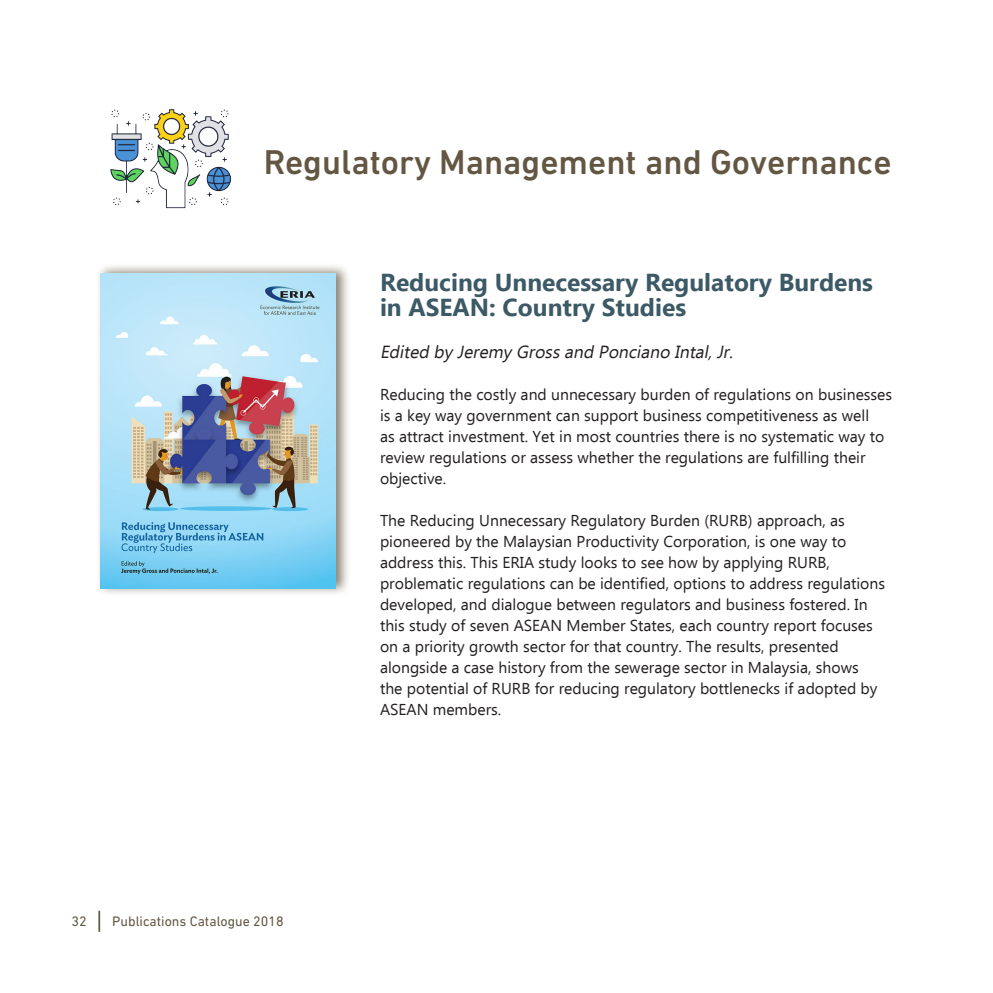
<style>
.page{position:relative;width:993px;height:993px;background:#fff}
.page>*{position:absolute;margin:0;border:0;box-sizing:border-box;transform-origin:0 0}
.t1{font:500 35px "DIN Next LT Pro";color:#635743}
.t2{font:700 24.5px/24.5px "Ebrima";color:#3c5966}
.t3{font:italic 17.5px "Ebrima";color:#231f20}
.t4{font:15.75px/21px "Ebrima";color:#231f20}
.t5{font:14px "DIN Next LT Pro";color:#635743}
</style>
<div class="page">
<hr style="left:98px;top:910px;width:2px;height:21px;background:#635743">
<img style="left:110px;top:109px;width:121px;height:100px">
<div style="left:96px;top:262px;width:254px;height:335px;background:#635743;opacity:.75"></div>
<img style="left:100px;top:273px;width:236px;height:315px">
<h1 class="t1" style="left:264px;top:141px;width:629px">Regulatory Management and Governance</h1>
<p class="t5" style="left:71px;top:912px;width:17px">32</p>
<p class="t5" style="left:112px;top:912px;width:173px">Publications Catalogue 2018</p>
<h2 class="t2" style="left:380px;top:271px;width:494px">Reducing Unnecessary Regulatory Burdens in ASEAN: Country Studies</h2>
<p class="t3" style="left:380px;top:339px;width:359px">Edited byJeremyGrossand Ponciano Intal,Jr.</p>
<p class="t4" style="left:380px;top:385px;width:513px">Reducing the costly and unnecessary burden of regulations on businesses is a key way government can support business competitiveness as well<br>as attract investment. Yet in most countries there is no systematic way to review regulations or assess whether the regulations are fulfilling their objective.</p>
<p class="t4" style="left:380px;top:511px;width:506px">The Reducing Unnecessary Regulatory Burden (RURB) approach, as pioneered by the Malaysian Productivity Corporation, is one way to address this. This ERIA study looks to see how by applying RURB, problematic regulations can be identified, options to address regulations developed, and dialogue between regulators and business fostered. In this study of seven ASEAN Member States, each country report focuses on a priority growth sector for that country. The results, presented alongside a case history from the sewerage sector in Malaysia, shows the potential of RURB for reducing regulatory bottlenecks if adopted by ASEAN members.</p>
</div>
